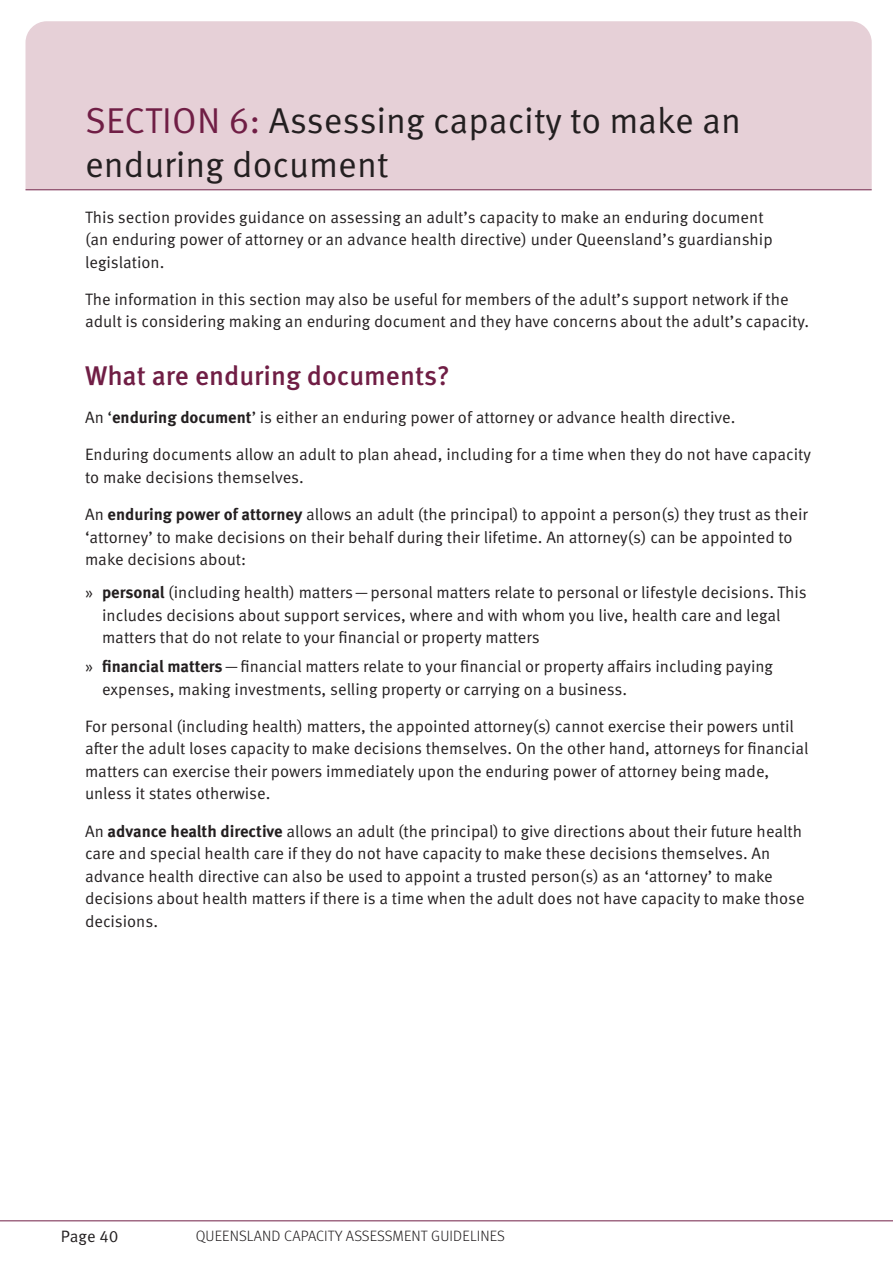
<style>
.page{position:relative;width:893px;height:1263px;background:#fff}
.page>*{position:absolute;margin:0;border:0;box-sizing:border-box;transform-origin:0 0}
.Heading_1_Sections{font:36px/43.2px "Meta Pro Norm";color:#231f20}
.Heading_2{font:500 27px "Meta Pro";color:#701e45}
.Body_Copy{font:16.5px/22.5px "Meta Pro Norm";color:#231f20}
.t1{font:300 15px "Meta Pro";letter-spacing:.01em;color:#231f20}
.s1{color:#701e45}
.s2{font-family:"Meta Pro";font-weight:700}
</style>
<div class="page">
<hr style="left:0;top:1220px;width:893px;height:1px;background:#701e45">
<div style="left:26px;top:21px;width:846px;height:168px;background:#e6d0d7"></div>
<hr style="left:26px;top:189px;width:846px;height:1px;background:#701e45">
<h1 class="Heading_1_Sections" style="left:85px;top:97px;width:658px"><span class="s1">SECTION 6:</span> Assessing capacity to make an enduring document</h1>
<p class="Body_Copy" style="left:85px;top:205px;width:689px">This section provides guidance on assessing an adult’s capacity to make an enduring document (an enduring power of attorney or an advance health directive) under Queensland’s guardianship legislation.</p>
<p class="Body_Copy" style="left:85px;top:287px;width:726px">The information in this section may also be useful for members of the adult’s support network if the adult is considering making an enduring document and they have concerns about the adult’s capacity.</p>
<h2 class="Heading_2" style="left:85px;top:355px;width:366px">What are enduring documents?</h2>
<p class="Body_Copy" style="left:85px;top:405px;width:652px">An ‘<span class="s2">enduring document</span>’ is either an enduring power of attorney or advance health directive.</p>
<p class="Body_Copy" style="left:85px;top:442px;width:727px">Enduring documents allow an adult to plan ahead, including for a time when they do not have capacity to make decisions themselves.</p>
<p class="Body_Copy" style="left:85px;top:502px;width:724px">An <span class="s2">enduring power of attorney</span> allows an adult (the principal) to appoint a person(s) they trust as their ‘attorney’ to make decisions on their behalf during their lifetime. An attorney(s) can be appointed to make decisions about:</p>
<p class="Body_Copy" style="left:102px;top:580px;width:706px;text-indent:-17px">» <span class="s2">personal</span> (including health) matters—personal matters relate to personal or lifestyle decisions. This includes decisions about support services, where and with whom you live, health care and legal matters that do not relate to your financial or property matters</p>
<p class="Body_Copy" style="left:102px;top:654px;width:673px;text-indent:-17px">» <span class="s2">financial matters</span>—financial matters relate to your financial or property affairs including paying expenses, making investments, selling property or carrying on a business.</p>
<p class="Body_Copy" style="left:85px;top:714px;width:725px">For personal (including health) matters, the appointed attorney(s) cannot exercise their powers until after the adult loses capacity to make decisions themselves. On the other hand, attorneys for financial matters can exercise their powers immediately upon the enduring power of attorney being made, unless it states otherwise.</p>
<p class="Body_Copy" style="left:85px;top:819px;width:721px">An <span class="s2">advance health directive</span> allows an adult (the principal) to give directions about their future health care and special health care if they do not have capacity to make these decisions themselves. An advance health directive can also be used to appoint a trusted person(s) as an ‘attorney’ to make decisions about health matters if there is a time when the adult does not have capacity to make those decisions.</p>
<p class="Body_Copy" style="left:61px;top:1224px;width:59px">Page 40</p>
<p class="t1" style="left:196px;top:1225px;width:311px">QUEENSLAND CAPACITY ASSESSMENT GUIDELINES</p>
</div>
